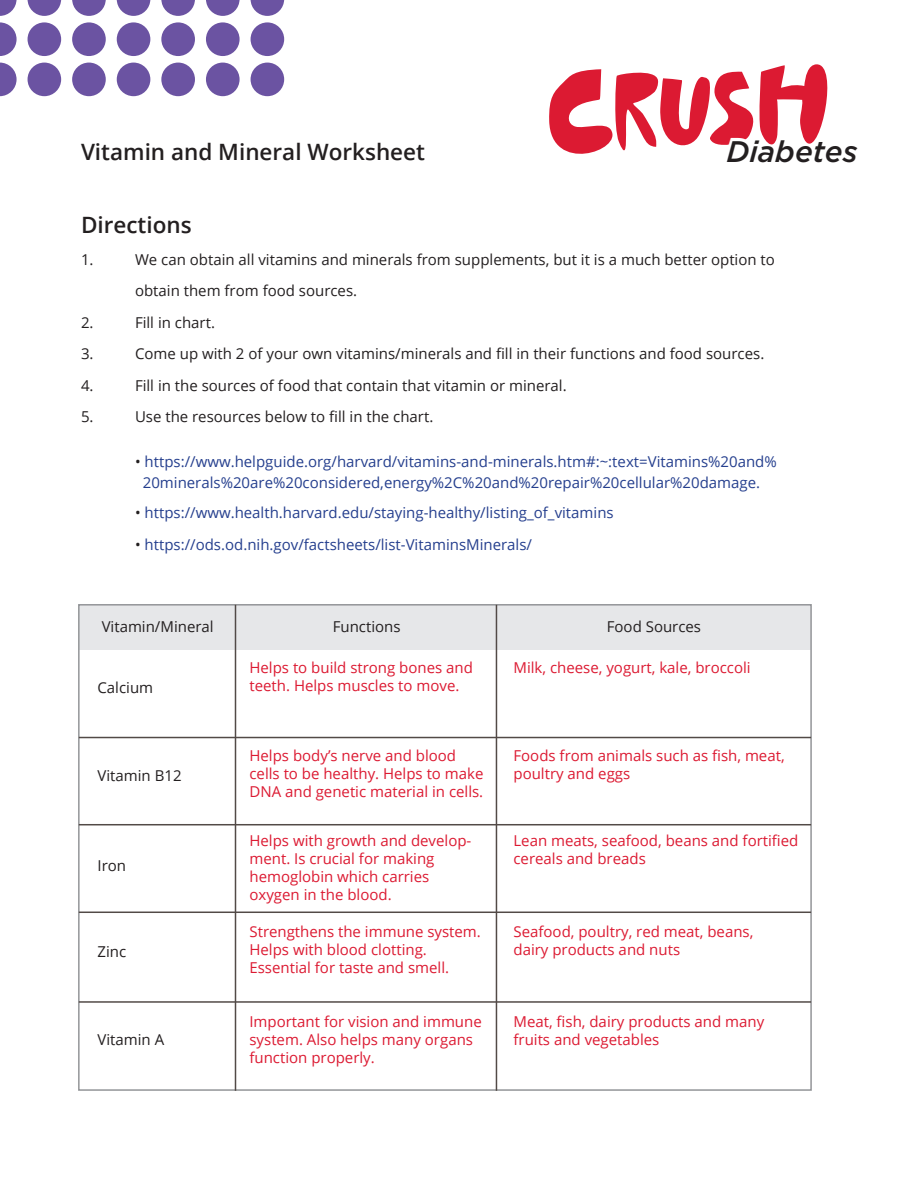
<style>
.page{position:relative;width:918px;height:1188px;background:#fff}
.page>*{position:absolute;margin:0;border:0;box-sizing:border-box;transform-origin:0 0}
.t1{font:italic 500 29.7px "Gotham";color:#231f20}
.t2{font:600 22.5px "Open Sans";color:#231f20}
.t3{font:15px/18px "Open Sans";color:#dc1a32}
.t4{font:15px/31.5px "Open Sans";color:#231f20}
.t5{font:15px/21px "Open Sans";color:#253f8e;text-align:center}
.s1{font-size:31.5px;color:#fff}
.s2{color:#231f20}
</style>
<div class="page">
<div style="left:79px;top:605px;width:732px;height:44px;background:#e6e7e9"></div>
<div style="left:78px;top:604px;width:734px;height:487px;border:2px solid #939598"></div>
<svg style="left:549px;top:64px;width:279px;height:90px"></svg>
<svg style="left:0;top:0;width:17px;height:16px"></svg>
<svg style="left:0;top:22px;width:17px;height:34px"></svg>
<svg style="left:0;top:63px;width:17px;height:33px"></svg>
<svg style="left:28px;top:0;width:33px;height:16px"></svg>
<div style="left:28px;top:22px;width:33px;height:34px;background:#6b53a2;border-radius:50%"></div>
<div style="left:28px;top:63px;width:33px;height:33px;background:#6b53a2;border-radius:50%"></div>
<svg style="left:72px;top:0;width:34px;height:16px"></svg>
<div style="left:72px;top:22px;width:34px;height:34px;background:#6b53a2;border-radius:50%"></div>
<div style="left:72px;top:63px;width:34px;height:33px;background:#6b53a2;border-radius:50%"></div>
<svg style="left:117px;top:0;width:33px;height:16px"></svg>
<div style="left:117px;top:22px;width:33px;height:34px;background:#6b53a2;border-radius:50%"></div>
<div style="left:117px;top:63px;width:33px;height:33px;background:#6b53a2;border-radius:50%"></div>
<svg style="left:161px;top:0;width:34px;height:16px"></svg>
<div style="left:161px;top:22px;width:34px;height:34px;background:#6b53a2;border-radius:50%"></div>
<div style="left:161px;top:63px;width:34px;height:33px;background:#6b53a2;border-radius:50%"></div>
<svg style="left:206px;top:0;width:34px;height:16px"></svg>
<div style="left:206px;top:22px;width:34px;height:34px;background:#6b53a2;border-radius:50%"></div>
<div style="left:206px;top:63px;width:34px;height:33px;background:#6b53a2;border-radius:50%"></div>
<svg style="left:251px;top:0;width:33px;height:16px"></svg>
<div style="left:251px;top:22px;width:33px;height:34px;background:#6b53a2;border-radius:50%"></div>
<div style="left:251px;top:63px;width:33px;height:33px;background:#6b53a2;border-radius:50%"></div>
<hr style="left:79px;top:737px;width:732px;height:1px;background:#524a47">
<hr style="left:79px;top:824px;width:732px;height:1px;background:#524a47">
<hr style="left:79px;top:912px;width:732px;height:1px;background:#524a47">
<hr style="left:79px;top:1001px;width:732px;height:2px;background:#524a47">
<hr style="left:235px;top:605px;width:1px;height:486px;background:#524a47">
<hr style="left:496px;top:605px;width:1px;height:486px;background:#524a47">
<h2 class="t2" style="left:81px;top:136px;width:346px">Vitamin and Mineral Worksheet</h2>
<h1 class="t1" style="left:723px;top:132px;width:136px"><span class="s1">D</span>Diabetes</h1>
<h2 class="t2" style="left:81px;top:210px;width:112px">Directions</h2>
<p class="t4" style="left:81px;top:243px;width:14px">1.</p>
<p class="t4" style="left:135px;top:243px;width:641px">We can obtain all vitamins and minerals from supplements, but it is a much better option to obtain them from food sources.</p>
<p class="t4" style="left:81px;top:306px;width:14px">2.</p>
<p class="t4" style="left:135px;top:306px;width:82px">Fill in chart.</p>
<p class="t4" style="left:81px;top:338px;width:14px">3.</p>
<p class="t4" style="left:135px;top:338px;width:631px">Come up with 2 of your own vitamins/minerals and fill in their functions and food sources.</p>
<p class="t4" style="left:81px;top:369px;width:14px">4.</p>
<p class="t4" style="left:135px;top:369px;width:433px">Fill in the sources of food that contain that vitamin or mineral.</p>
<p class="t4" style="left:81px;top:401px;width:14px">5.</p>
<p class="t4" style="left:135px;top:401px;width:300px">Use the resources below to fill in the chart.</p>
<p class="t5" style="left:135px;top:451px;width:643px"><span class="s2">•</span> https://www.helpguide.org/harvard/vitamins-and-minerals.htm#:~:text=Vitamins%20and%<br>20minerals%20are%20considered,energy%2C%20and%20repair%20cellular%20damage.</p>
<p class="t5" style="left:135px;top:502px;width:480px"><span class="s2">•</span> https://www.health.harvard.edu/staying-healthy/listing_of_vitamins</p>
<p class="t5" style="left:135px;top:533px;width:399px"><span class="s2">•</span> https://ods.od.nih.gov/factsheets/list-VitaminsMinerals/</p>
<p class="t4" style="left:102px;top:611px;width:114px">Vitamin/Mineral</p>
<p class="t4" style="left:333px;top:611px;width:69px">Functions</p>
<p class="t4" style="left:607px;top:611px;width:96px">Food Sources</p>
<p class="t4" style="left:98px;top:671px;width:57px">Calcium</p>
<p class="t4" style="left:98px;top:760px;width:86px">Vitamin B12</p>
<p class="t4" style="left:98px;top:850px;width:30px">Iron</p>
<p class="t4" style="left:98px;top:935px;width:30px">Zinc</p>
<p class="t4" style="left:98px;top:1024px;width:68px">Vitamin A</p>
<p class="t3" style="left:249px;top:658px;width:225px">Helps to build strong bones and teeth. Helps muscles to move.</p>
<p class="t3" style="left:513px;top:658px;width:239px">Milk, cheese, yogurt, kale, broccoli</p>
<p class="t3" style="left:249px;top:746px;width:236px">Helps body’s nerve and blood cells to be healthy. Helps to make<br>DNA and genetic material in cells.</p>
<p class="t3" style="left:513px;top:746px;width:273px">Foods from animals such as fish, meat, poultry and eggs</p>
<p class="t3" style="left:249px;top:831px;width:223px">Helps with growth and develop&shy;ment. Is crucial for making hemoglobin which carries oxygen in the blood.</p>
<p class="t3" style="left:513px;top:831px;width:286px">Lean meats, seafood, beans and fortified cereals and breads</p>
<p class="t3" style="left:249px;top:922px;width:233px">Strengthens the immune system.<br>Helps with blood clotting.<br>Essential for taste and smell.</p>
<p class="t3" style="left:513px;top:922px;width:241px">Seafood, poultry, red meat, beans, dairy products and nuts</p>
<p class="t3" style="left:249px;top:1012px;width:234px">Important for vision and immune system. Also helps many organs function properly.</p>
<p class="t3" style="left:513px;top:1012px;width:252px">Meat, fish, dairy products and many fruits and vegetables</p>
</div>
